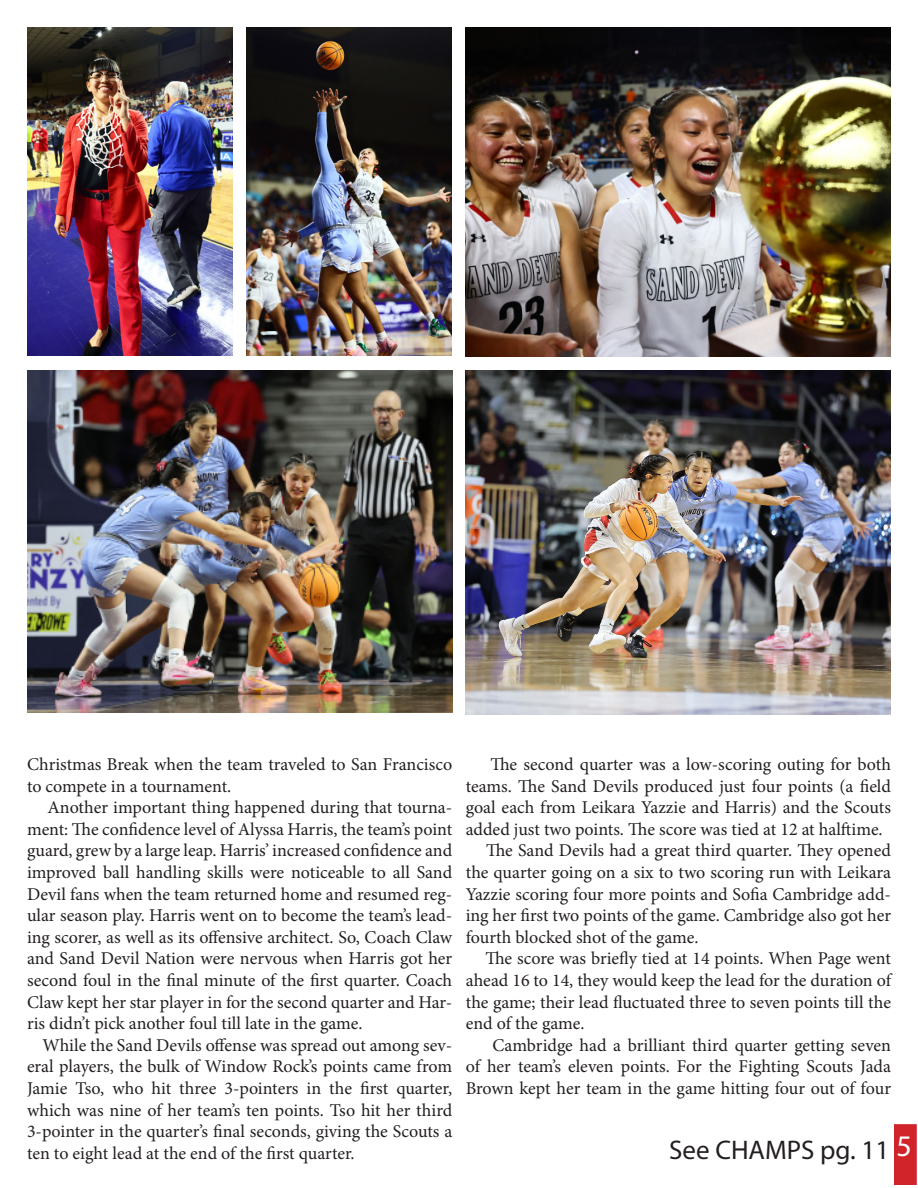
<style>
.page{position:relative;width:918px;height:1188px;background:#fff}
.page>*{position:absolute;margin:0;border:0;box-sizing:border-box;transform-origin:0 0}
.t1{font:30px "Myriad Pro";color:#fff}
.Headline{font:27px "Myriad Pro";color:#231f20}
.t2{font:18px/21.6px "Minion Pro";letter-spacing:-.005em;color:#231f20;text-align:justify}
</style>
<div class="page">
<svg style="left:894px;top:1124px;width:23px;height:61px"></svg>
<img style="left:27px;top:27px;width:205px;height:328px">
<img style="left:246px;top:27px;width:206px;height:329px">
<img style="left:466px;top:27px;width:425px;height:329px">
<img style="left:27px;top:370px;width:425px;height:343px">
<img style="left:466px;top:370px;width:425px;height:344px">
<p class="t2" style="left:27px;top:753px;width:427px">Christmas Break when the team traveled to San Francisco to compete in a tournament.</p>
<p class="t2" style="left:27px;top:797px;width:427px;text-indent:21px">Another important thing happened during that tourna&shy;ment: The confidence level of Alyssa Harris, the team’s point guard, grew by a large leap. Harris’ increased confidence and improved ball handling skills were noticeable to all Sand Devil fans when the team returned home and resumed reg&shy;ular season play. Harris went on to become the team’s lead&shy;ing scorer, as well as its offensive architect. So, Coach Claw and Sand Devil Nation were nervous when Harris got her second foul in the final minute of the first quarter. Coach Claw kept her star player in for the second quarter and Har&shy;ris didn’t pick another foul till late in the game.</p>
<p class="t2" style="left:27px;top:1034px;width:427px;text-indent:15px">While the Sand Devils offense was spread out among sev&shy;eral players, the bulk of Window Rock’s points came from Jamie Tso, who hit three 3-pointers in the first quarter, which was nine of her team’s ten points. Tso hit her third 3-pointer in the quarter’s final seconds, giving the Scouts a ten to eight lead at the end of the first quarter.</p>
<p class="t2" style="left:466px;top:753px;width:427px;text-indent:25px">The second quarter was a low-scoring outing for both teams. The Sand Devils produced just four points (a field goal each from Leikara Yazzie and Harris) and the Scouts added just two points. The score was tied at 12 at halftime.</p>
<p class="t2" style="left:466px;top:840px;width:427px;text-indent:20px">The Sand Devils had a great third quarter. They opened the quarter going on a six to two scoring run with Leikara Yazzie scoring four more points and Sofia Cambridge add&shy;ing her first two points of the game. Cambridge also got her fourth blocked shot of the game.</p>
<p class="t2" style="left:466px;top:948px;width:427px;text-indent:20px">The score was briefly tied at 14 points. When Page went ahead 16 to 14, they would keep the lead for the duration of the game; their lead fluctuated three to seven points till the end of the game.</p>
<p class="t2" style="left:466px;top:1034px;width:427px;text-indent:27px">Cambridge had a brilliant third quarter getting seven of her team’s eleven points. For the Fighting Scouts Jada Brown kept her team in the game hitting four out of four</p>
<p class="Headline" style="left:669px;top:1134px;width:222px">See CHAMPS pg. 11</p>
<p class="t1" style="left:897px;top:1128px;width:17px">5</p>
</div>
